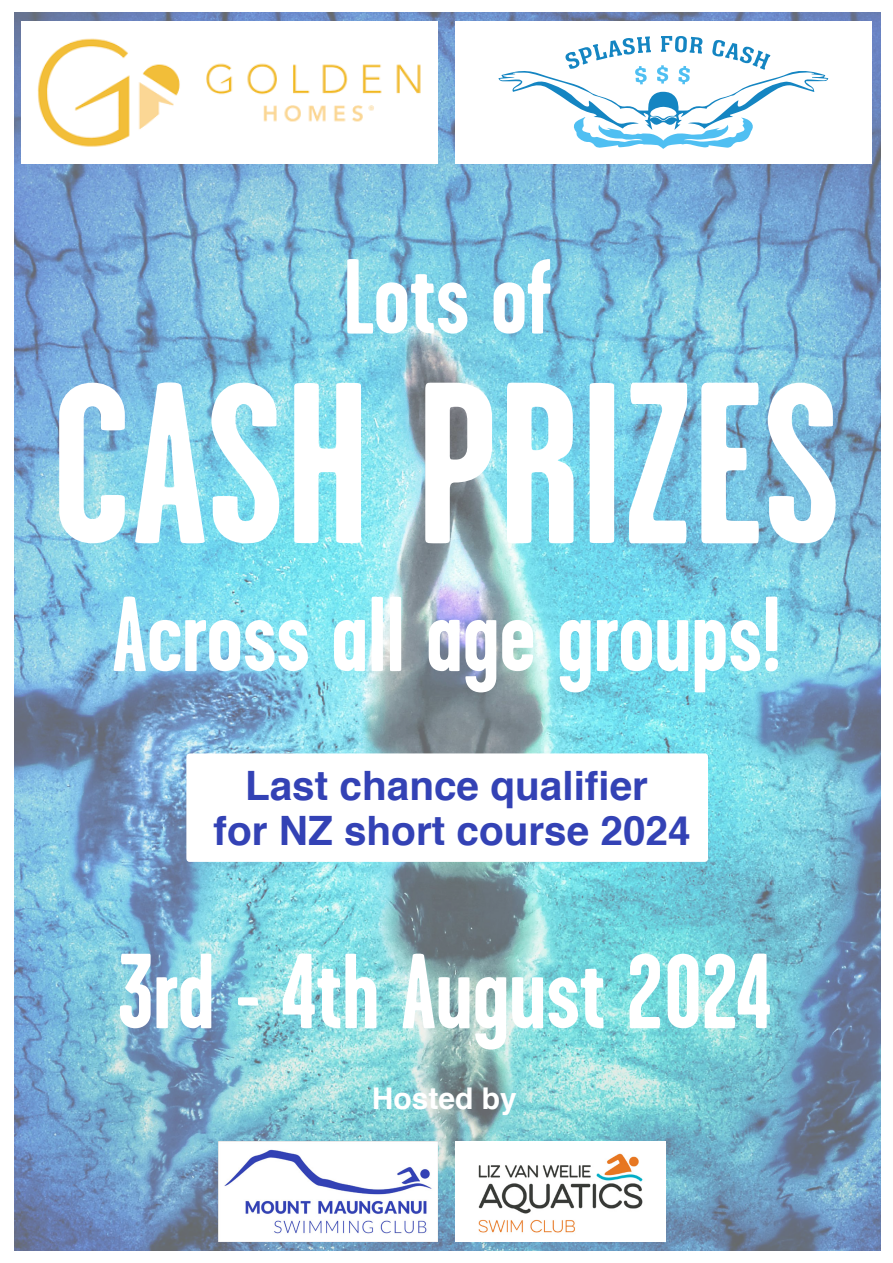
<style>
.page{position:relative;width:893px;height:1263px;background:#fff}
.page>*{position:absolute;margin:0;border:0;box-sizing:border-box;transform-origin:0 0}
.t1{font:700 229.5px "Garage Gothic";color:#fff}
.t2{font:700 106.5px "Garage Gothic";color:#fff}
.t3{font:700 40.5px/45px "Helvetica";color:#3342b5;text-align:center}
.t4{font:700 30px "Helvetica";color:#fff}
</style>
<div class="page">
<img style="left:14px;top:13px;width:866px;height:1238px">
<img style="left:455px;top:1142px;width:211px;height:100px">
<img style="left:218px;top:1142px;width:220px;height:100px">
<div style="left:455px;top:21px;width:417px;height:143px;background:#fff"></div>
<img style="left:21px;top:21px;width:416px;height:143px">
<div style="left:186px;top:753px;width:522px;height:109px;background:#fff;border:6px solid #fff"></div>
<svg style="left:498px;top:36px;width:330px;height:113px"></svg>
<p class="t2" style="left:343px;top:240px;width:210px">Lots of</p>
<h1 class="t1" style="left:52px;top:342px;width:791px">CASH PRIZES</h1>
<p class="t2" style="left:112px;top:578px;width:671px">Across all age groups!</p>
<p class="t3" style="left:214px;top:764px;width:479px">Last chance qualifier<br>for NZ short course 2024</p>
<p class="t2" style="left:117px;top:935px;width:656px">3rd - 4th August 2024</p>
<p class="t4" style="left:372px;top:1074px;width:147px">Hosted by</p>
</div>
